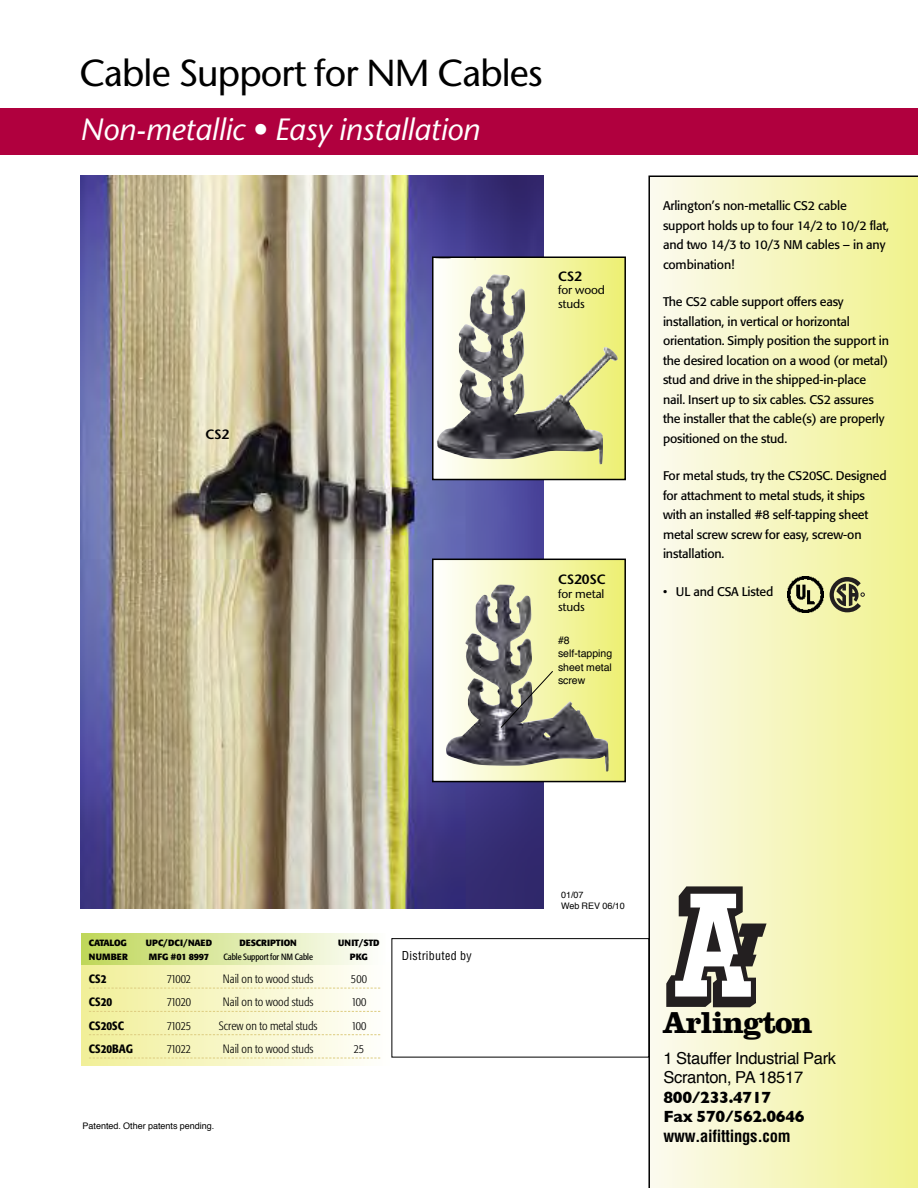
<style>
.page{position:relative;width:918px;height:1188px;background:#fff}
.page>*{position:absolute;margin:0;border:0;box-sizing:border-box;transform-origin:0 0}
.t1{font:37.5px "Stone Sans";letter-spacing:-.025em;color:#000}
.t2{font:700 31.5px "Clarendon";letter-spacing:-.035em;color:#000}
.t3{font:italic 30.75px "Stone Sans";letter-spacing:-.005em;color:#fff}
.t4{font:16.5px/19.5px "Helvetica";letter-spacing:-.015em;color:#000}
.t5{font:700 16.5px/19.5px "Gill Sans";letter-spacing:-.02em;color:#000}
.t6{font:700 condensed 16.5px "Helvetica";letter-spacing:-.015em;color:#000}
.t7{font:600 13.5px "Stone Sans";letter-spacing:-.01em;color:#000}
.t8{font:12.45px/19.5px "Formata";letter-spacing:-.01em;color:#000}
.t9{font:300 condensed 12px "Formata";color:#000}
.t10{font:12px/13.5px "Stone Sans";letter-spacing:-.01em;color:#000}
.t11{font:500 condensed 12px "Formata";color:#000}
.t12{font:condensed 12px "Helvetica";letter-spacing:.025em;color:#000}
.t13{font:10.5px/13.5px "Helvetica";color:#000}
.t14{font:9px/10.8px "Helvetica";color:#000}
.t15{font:700 9px "Formata";letter-spacing:.005em;color:#000}
.t16{font:condensed 9px "Formata";letter-spacing:-.015em;color:#000}
.t17{font:700 9px "Formata";letter-spacing:-.02em;color:#000}
.t18{font:700 9px "Formata";letter-spacing:-.03em;color:#000}
</style>
<div class="page">
<img style="left:81px;top:176px;width:462px;height:732px">
<svg style="left:648px;top:176px;width:270px;height:1012px;background:#f4f4bb"></svg>
<div style="left:433px;top:257px;width:192px;height:223px;background:linear-gradient(to right,#fff,#edef73)"></div>
<img style="left:435px;top:259px;width:41px;height:1px">
<div style="left:432px;top:256px;width:194px;height:224px;border:2px solid #000"></div>
<div style="left:0;top:109px;width:918px;height:46px;background:#b0003e"></div>
<div style="left:433px;top:559px;width:192px;height:223px;background:linear-gradient(to right,#fff,#edef73)"></div>
<img style="left:446px;top:585px;width:163px;height:187px">
<div style="left:432px;top:559px;width:194px;height:223px;border:2px solid #000"></div>
<svg style="left:666px;top:887px;width:101px;height:120px"></svg>
<img style="left:437px;top:274px;width:181px;height:191px">
<div style="left:392px;top:938px;width:257px;height:119px;border:1px solid #000"></div>
<div style="left:82px;top:963px;width:308px;height:103px;background:linear-gradient(to right,#f1ef98,#fefefc)"></div>
<div style="left:82px;top:933px;width:304px;height:32px;background:linear-gradient(to right,#bfd759,#fefefc)"></div>
<svg style="left:89px;top:988px;width:291px;height:1px"></svg>
<svg style="left:89px;top:1011px;width:291px;height:1px"></svg>
<svg style="left:89px;top:1034px;width:291px;height:1px"></svg>
<svg style="left:89px;top:1058px;width:291px;height:1px"></svg>
<svg style="left:829px;top:577px;width:36px;height:35px"></svg>
<img style="left:787px;top:577px;width:36px;height:35px">
<svg style="left:500px;top:670px;width:54px;height:59px;background:#9d9d83"></svg>
<h1 class="t1" style="left:80px;top:59px;width:465px">Cable Support for NM Cables</h1>
<h3 class="t3" style="left:80px;top:118px;width:401px">Non-metallic • Easy installation</h3>
<p class="t7" style="left:205px;top:429px;width:25px">CS2</p>
<p class="t7" style="left:558px;top:271px;width:25px">CS2</p>
<p class="t10" style="left:558px;top:285px;width:48px">for wood studs</p>
<p class="t7" style="left:558px;top:574px;width:49px">CS20SC</p>
<p class="t10" style="left:558px;top:588px;width:48px">for metal studs</p>
<p class="t13" style="left:558px;top:634px;width:56px">#8 self-tapping sheet metal screw</p>
<p class="t8" style="left:663px;top:197px;width:228px">Arlington’s non-metallic CS2 cable support holds up to four 14/2 to 10/2 flat, and two 14/3 to 10/3 NM cables – in any combination!</p>
<p class="t8" style="left:663px;top:293px;width:228px">The CS2 cable support offers easy installation, in vertical or horizontal orientation. Simply position the support in the desired location on a wood (or metal) stud and drive in the shipped-in-place nail. Insert up to six cables. CS2 assures the installer that the cable(s) are properly positioned on the stud.</p>
<p class="t8" style="left:663px;top:467px;width:225px">For metal studs, try the CS20SC. Designed for attachment to metal studs, it ships with an installed #8 self-tapping sheet metal screw screw for easy, screw-on installation.</p>
<p class="t8" style="left:663px;top:583px;width:112px">• UL and CSA Listed</p>
<p class="t18" style="left:89px;top:939px;width:40px">CATALOG</p>
<p class="t15" style="left:146px;top:939px;width:68px">UPC/DCI/NAED</p>
<p class="t15" style="left:239px;top:939px;width:59px">DESCRIPTION</p>
<p class="t15" style="left:338px;top:939px;width:43px">UNIT/STD</p>
<p class="t15" style="left:89px;top:953px;width:40px">NUMBER</p>
<p class="t17" style="left:149px;top:953px;width:62px">MFG #01 8997</p>
<p class="t16" style="left:223px;top:953px;width:91px">Cable Support for NM Cable</p>
<p class="t15" style="left:350px;top:953px;width:20px">PKG</p>
<p class="t11" style="left:89px;top:974px;width:19px">CS2</p>
<p class="t9" style="left:167px;top:974px;width:26px">71002</p>
<p class="t9" style="left:223px;top:974px;width:92px">Nail on to wood studs</p>
<p class="t9" style="left:351px;top:974px;width:17px">500</p>
<p class="t11" style="left:89px;top:998px;width:25px">CS20</p>
<p class="t9" style="left:167px;top:998px;width:26px">71020</p>
<p class="t9" style="left:223px;top:998px;width:92px">Nail on to wood studs</p>
<p class="t9" style="left:352px;top:998px;width:16px">100</p>
<p class="t11" style="left:89px;top:1021px;width:37px">CS20SC</p>
<p class="t9" style="left:167px;top:1021px;width:26px">71025</p>
<p class="t9" style="left:219px;top:1021px;width:100px">Screw on to metal studs</p>
<p class="t9" style="left:352px;top:1021px;width:16px">100</p>
<p class="t11" style="left:89px;top:1044px;width:46px">CS20BAG</p>
<p class="t9" style="left:167px;top:1044px;width:26px">71022</p>
<p class="t9" style="left:223px;top:1044px;width:92px">Nail on to wood studs</p>
<p class="t9" style="left:354px;top:1044px;width:12px">25</p>
<p class="t12" style="left:402px;top:948px;width:71px">Distributed by</p>
<p class="t14" style="left:82px;top:1121px;width:133px">Patented. Other patents pending.</p>
<p class="t14" style="left:561px;top:890px;width:65px">01/07<br>Web REV 06/10</p>
<h2 class="t2" style="left:663px;top:1012px;width:151px">Arlington</h2>
<h3 class="t4" style="left:663px;top:1050px;width:174px">1 Stauffer Industrial Park<br>Scranton, PA 18517</h3>
<h3 class="t5" style="left:663px;top:1087px;width:143px">800/233.4717<br>Fax 570/562.0646</h3>
<h3 class="t6" style="left:663px;top:1126px;width:129px">www.aifittings.com</h3>
</div>
